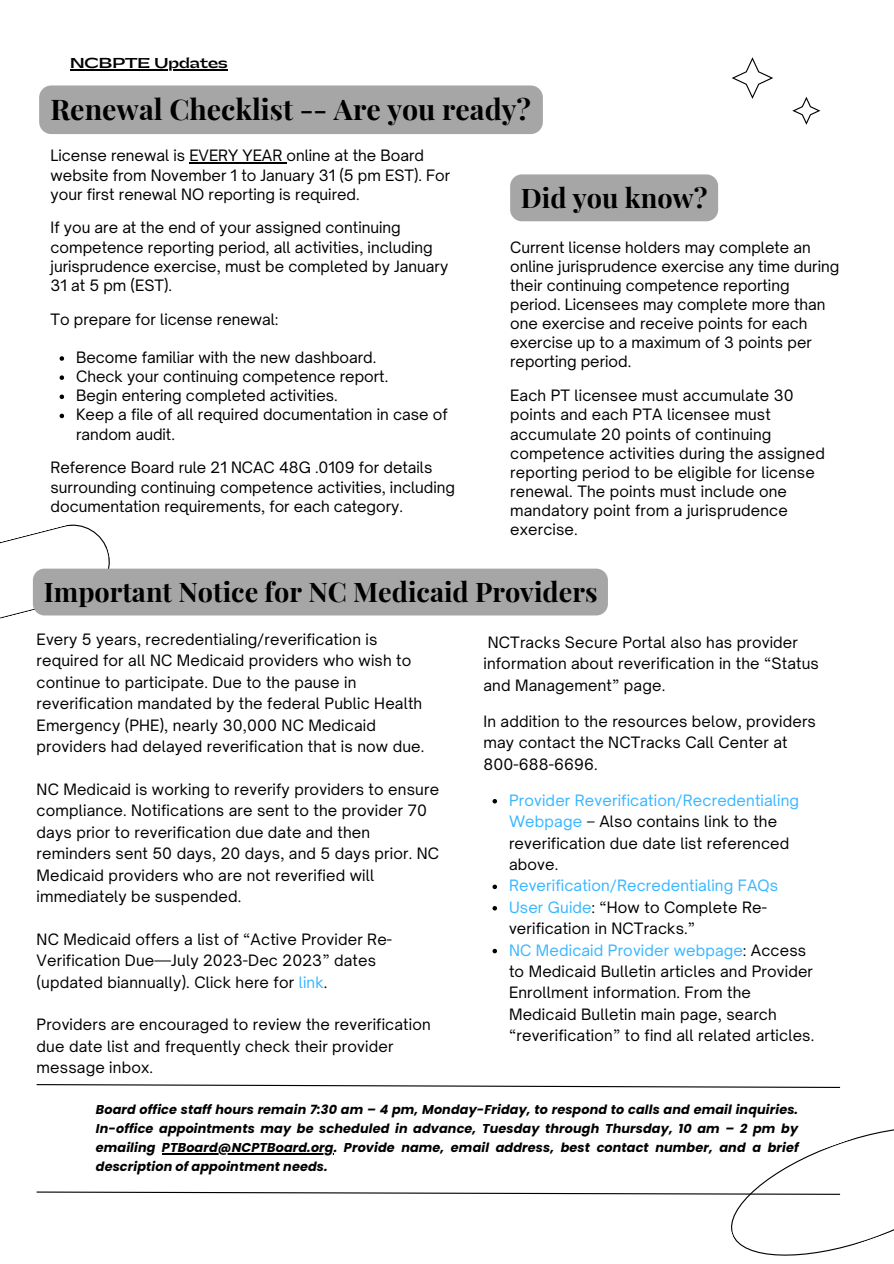
<style>
.page{position:relative;width:894px;height:1264px;background:#fff}
.page>*{position:absolute;margin:0;border:0;box-sizing:border-box;transform-origin:0 0}
.t1{font:700 28.5px "Playfair Display";color:#000}
.t2{font:700 27px "Playfair Display";color:#000}
.t3{font:15px/21.5px "Open Sauce One";letter-spacing:.01em;color:#000}
.t4{font:15px "Open Sauce One";letter-spacing:.01em;color:#38b6ff}
.t5{font:700 13.5px "Gatwick";color:#000}
.t6{font:italic 700 12.75px/19.2px "Poppins";letter-spacing:.01em;color:#000;text-align:justify}
.s1{color:#38b6ff}
</style>
<div class="page">
<svg style="left:36px;top:1084px;width:804px;height:4px"></svg>
<svg style="left:492px;top:799px;width:5px;height:4px"></svg>
<svg style="left:492px;top:884px;width:5px;height:5px"></svg>
<svg style="left:492px;top:906px;width:5px;height:4px"></svg>
<svg style="left:492px;top:948px;width:5px;height:5px"></svg>
<div style="left:39px;top:85px;width:503px;height:49px;background:#a6a6a6;border-radius:12px"></div>
<hr style="left:70px;top:69px;width:158px;height:1px;background:#000">
<svg style="left:792px;top:97px;width:28px;height:28px"></svg>
<svg style="left:731px;top:57px;width:42px;height:42px"></svg>
<svg style="left:0;top:524px;width:114px;height:95px"></svg>
<svg style="left:36px;top:1129px;width:857px;height:127px"></svg>
<svg style="left:60px;top:356px;width:4px;height:5px"></svg>
<svg style="left:60px;top:375px;width:4px;height:5px"></svg>
<svg style="left:60px;top:394px;width:4px;height:5px"></svg>
<svg style="left:60px;top:414px;width:4px;height:4px"></svg>
<hr style="left:189px;top:162px;width:97px;height:2px;background:#000">
<div style="left:33px;top:568px;width:574px;height:47px;background:#a6a6a6;border-radius:12px"></div>
<div style="left:510px;top:174px;width:208px;height:47px;background:#a6a6a6;border-radius:12px"></div>
<p class="t5" style="left:70px;top:57px;width:159px">NCBPTE Updates</p>
<p class="t1" style="left:51px;top:90px;width:482px">Renewal Checklist -- Are you ready?</p>
<p class="t3" style="left:51px;top:146px;width:401px;line-height:19.2px">License renewal is EVERY YEAR online at the Board website from November 1 to January 31 (5 pm EST). For your first renewal NO reporting is required.</p>
<p class="t3" style="left:51px;top:218px;width:399px;line-height:19.2px">If you are at the end of your assigned continuing competence reporting period, all activities, including jurisprudence exercise, must be completed by January 31 at 5 pm (EST).</p>
<p class="t3" style="left:51px;top:308px;width:229px">To prepare for license renewal:</p>
<p class="t3" style="left:76px;top:346px;width:302px">Become familiar with the new dashboard.</p>
<p class="t3" style="left:76px;top:366px;width:313px">Check your continuing competence report.</p>
<p class="t3" style="left:76px;top:385px;width:263px">Begin entering completed activities.</p>
<p class="t3" style="left:76px;top:405px;width:373px;line-height:19.2px">Keep a file of all required documentation in case of random audit.</p>
<p class="t3" style="left:51px;top:458px;width:406px;line-height:19.2px">Reference Board rule 21 NCAC 48G .0109 for details surrounding continuing competence activities, including documentation requirements, for each category.</p>
<p class="t2" style="left:521px;top:179px;width:188px">Did you know?</p>
<p class="t3" style="left:510px;top:237px;width:330px;line-height:19.2px">Current license holders may complete an online jurisprudence exercise any time during their continuing competence reporting period. Licensees may complete more than one exercise and receive points for each exercise up to a maximum of 3 points per reporting period.</p>
<p class="t3" style="left:510px;top:386px;width:316px;line-height:19.2px">Each PT licensee must accumulate 30 points and each PTA licensee must accumulate 20 points of continuing competence activities during the assigned reporting period to be eligible for license renewal. The points must include one mandatory point from a jurisprudence exercise.</p>
<p class="t2" style="left:44px;top:573px;width:555px">Important Notice for NC Medicaid Providers</p>
<p class="t3" style="left:37px;top:628px;width:389px">Every 5 years, recredentialing/reverification is required for all NC Medicaid providers who wish to continue to participate. Due to the pause in reverification mandated by the federal Public Health Emergency (PHE), nearly 30,000 NC Medicaid providers had delayed reverification that is now due.</p>
<p class="t3" style="left:37px;top:778px;width:404px">NC Medicaid is working to reverify providers to ensure compliance. Notifications are sent to the provider 70 days prior to reverification due date and then reminders sent 50 days, 20 days, and 5 days prior. NC Medicaid providers who are not reverified will immediately be suspended.</p>
<p class="t3" style="left:37px;top:928px;width:357px">NC Medicaid offers a list of “Active Provider Re-<br>Verification Due—July 2023-Dec 2023” dates (updated biannually). Click here for <span class="s1">link</span>.</p>
<p class="t3" style="left:37px;top:1013px;width:395px">Providers are encouraged to review the reverification due date list and frequently check their provider message inbox.</p>
<p class="t3" style="left:483px;top:631px;width:337px">NCTracks Secure Portal also has provider information about reverification in the “Status and Management” page.</p>
<p class="t3" style="left:483px;top:710px;width:334px">In addition to the resources below, providers may contact the NCTracks Call Center at<br>800-688-6696.</p>
<p class="t3" style="left:509px;top:789px;width:291px"><span class="s1">Provider Reverification/Recredentialing<br>Webpage</span> – Also contains link to the reverification due date list referenced above.</p>
<p class="t4" style="left:509px;top:876px;width:271px">Reverification/Recredentialing FAQs</p>
<p class="t3" style="left:509px;top:896px;width:259px"><span class="s1">User Guide</span>: “How to Complete Re&shy;verification in NCTracks.”</p>
<p class="t3" style="left:509px;top:939px;width:307px"><span class="s1">NC Medicaid Provider webpage</span>: Access to Medicaid Bulletin articles and Provider Enrollment information. From the Medicaid Bulletin main page, search “reverification” to find all related articles.</p>
<p class="t6" style="left:96px;top:1099px;width:704px">Board office staff hours remain 7:30 am – 4 pm, Monday-Friday, to respond to calls and email inquiries.<br>In-office appointments may be scheduled in advance, Tuesday through Thursday, 10 am – 2 pm by emailing PTBoard@NCPTBoard.org. Provide name, email address, best contact number, and a brief description of appointment needs.</p>
</div>
